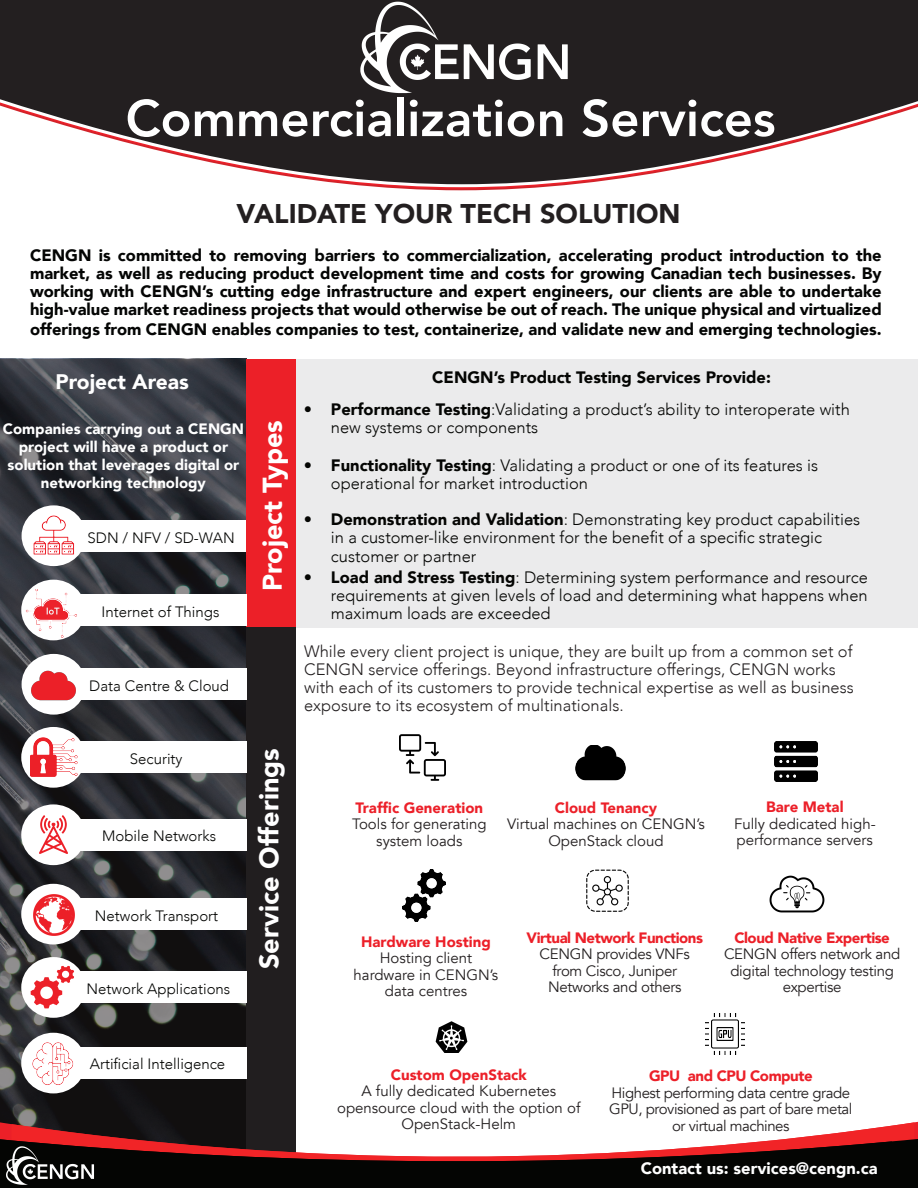
<style>
.page{position:relative;width:918px;height:1188px;background:#fff}
.page>*{position:absolute;margin:0;border:0;box-sizing:border-box;transform-origin:0 0}
.t1{font:800 51px "Avenir";color:#fff}
.t2{font:900 27px "Avenir";color:#fff}
.t3{font:900 27px "Avenir";color:#231f20}
.t4{font:900 21px "Avenir";color:#fff}
.t5{font:300 16.5px/18px "Avenir";color:#040503}
.t6{font:900 16.5px/18px "Avenir";color:#040504;text-align:justify}
.t7{font:300 16.5px/18px "Avenir";color:#231f20}
.t8{font:900 16.5px "Avenir";color:#040503}
.t9{font:900 16.5px "Avenir";color:#fff}
.t10{font:15px/16.5px "Avenir";color:#231f20;text-align:center}
.t11{font:300 15px "Avenir";color:#040503}
.t12{font:15px/16.5px "Avenir";letter-spacing:-.02em;color:#231f20;text-align:center}
.t13{font:900 15px/18px "Avenir";color:#fff;text-align:center}
.t14{font:15px/16.5px "Avenir";letter-spacing:-.03em;color:#231f20;text-align:center}
.t15{font:900 15px "Avenir";letter-spacing:-.03em;color:#ec2029}
.t16{font:900 15px "Avenir";color:#ec2029}
.s1{font-weight:900}
.s2{font-weight:900;color:#ec2029}
</style>
<div class="page">
<svg style="left:0;top:0;width:918px;height:184px;fill:#231f20"></svg>
<img style="left:358px;top:0;width:212px;height:102px">
<div style="left:297px;top:359px;width:621px;height:269px;background:#ebebec"></div>
<img style="left:774px;top:742px;width:43px;height:40px">
<img style="left:403px;top:869px;width:43px;height:52px">
<img style="left:400px;top:734px;width:46px;height:46px">
<img style="left:586px;top:869px;width:43px;height:43px">
<img style="left:575px;top:745px;width:50px;height:36px">
<img style="left:435px;top:1021px;width:33px;height:32px">
<img style="left:705px;top:1014px;width:40px;height:41px">
<svg style="left:0;top:359px;width:247px;height:760px;background:#313237"></svg>
<div style="left:80px;top:520px;width:167px;height:31px;background:#fff"></div>
<div style="left:247px;top:359px;width:49px;height:270px;background:#ec2028"></div>
<div style="left:247px;top:628px;width:49px;height:560px;background:#211e1f"></div>
<svg style="left:0;top:1119px;width:918px;height:18px"></svg>
<svg style="left:11px;top:1122px;width:903px;height:15px"></svg>
<svg style="left:0;top:1137px;width:918px;height:51px"></svg>
<svg style="left:0;top:1139px;width:892px;height:49px;fill:#040503"></svg>
<img style="left:6px;top:1144px;width:88px;height:44px">
<div style="left:22px;top:505px;width:64px;height:61px;background:#fff;border-radius:50%"></div>
<img style="left:29px;top:511px;width:48px;height:46px">
<div style="left:79px;top:594px;width:168px;height:32px;background:#fff"></div>
<div style="left:21px;top:580px;width:65px;height:60px;background:#fff;border-radius:50%"></div>
<div style="left:80px;top:669px;width:167px;height:31px;background:#fff"></div>
<div style="left:22px;top:654px;width:64px;height:61px;background:#fff;border-radius:50%"></div>
<div style="left:79px;top:742px;width:168px;height:31px;background:#fff"></div>
<div style="left:21px;top:727px;width:65px;height:61px;background:#fff;border-radius:50%"></div>
<div style="left:79px;top:819px;width:168px;height:31px;background:#fff"></div>
<div style="left:21px;top:804px;width:65px;height:61px;background:#fff;border-radius:50%"></div>
<div style="left:79px;top:899px;width:168px;height:31px;background:#fff"></div>
<div style="left:21px;top:884px;width:65px;height:61px;background:#fff;border-radius:50%"></div>
<div style="left:79px;top:972px;width:168px;height:31px;background:#fff"></div>
<div style="left:21px;top:957px;width:65px;height:61px;background:#fff;border-radius:50%"></div>
<div style="left:79px;top:1048px;width:168px;height:31px;background:#fff"></div>
<div style="left:21px;top:1033px;width:65px;height:60px;background:#fff;border-radius:50%"></div>
<img style="left:22px;top:589px;width:56px;height:51px">
<img style="left:32px;top:670px;width:44px;height:38px">
<img style="left:31px;top:736px;width:49px;height:49px">
<img style="left:40px;top:816px;width:28px;height:37px">
<img style="left:33px;top:894px;width:41px;height:41px">
<img style="left:31px;top:963px;width:46px;height:51px">
<img style="left:32px;top:1038px;width:48px;height:53px">
<img style="left:769px;top:875px;width:56px;height:38px">
<p class="t1" style="left:126px;top:79px;width:651px">Commercialization Services</p>
<p class="t3" style="left:237px;top:190px;width:445px">VALIDATE YOUR TECH SOLUTION</p>
<p class="t6" style="left:30px;top:246px;width:853px">CENGN is committed to removing barriers to commercialization, accelerating product introduction to the market, as well as reducing product development time and costs for growing Canadian tech businesses. By working with CENGN’s cutting edge infrastructure and expert engineers, our clients are able to undertake high-value market readiness projects that would otherwise be out of reach. The unique physical and virtualized</p>
<p class="t6" style="left:30px;top:319px;width:853px">offerings from CENGN enables companies to test, containerize, and validate new and emerging technologies.</p>
<p class="t4" style="left:56px;top:364px;width:135px">Project Areas</p>
<p class="t13" style="left:3px;top:419px;width:243px">Companies carrying out a CENGN project will have a product or solution that leverages digital or networking technology</p>
<p class="t11" style="left:88px;top:529px;width:149px">SDN / NFV / SD-WAN</p>
<p class="t11" style="left:102px;top:603px;width:119px">Internet of Things</p>
<p class="t2" style="left:249px;top:591px;width:173px;rotate:-90deg">Project Types</p>
<p class="t11" style="left:89px;top:677px;width:141px">Data Centre &amp; Cloud</p>
<p class="t11" style="left:130px;top:750px;width:54px">Security</p>
<p class="t11" style="left:102px;top:827px;width:115px">Mobile Networks</p>
<p class="t11" style="left:95px;top:907px;width:125px">Network Transport</p>
<p class="t11" style="left:87px;top:980px;width:145px">Network Applications</p>
<p class="t2" style="left:246px;top:969px;width:222px;rotate:-90deg">Service Offerings</p>
<p class="t8" style="left:432px;top:363px;width:340px">CENGN’s Product Testing Services Provide:</p>
<p class="t5" style="left:331px;top:401px;width:521px;text-indent:-27px"><span class="s1">• Performance Testing</span>:Validating a product’s ability to interoperate with new systems or components</p>
<p class="t5" style="left:331px;top:456px;width:489px;text-indent:-27px"><span class="s1">• Functionality Testing</span>: Validating a product or one of its features is operational for market introduction</p>
<p class="t5" style="left:331px;top:510px;width:531px;text-indent:-27px"><span class="s1">• Demonstration and Validation</span>: Demonstrating key product capabilities in a customer-like environment for the benefit of a specific strategic</p>
<p class="t5" style="left:331px;top:548px;width:147px">customer or partner</p>
<p class="t5" style="left:331px;top:568px;width:539px;text-align:justify;text-indent:-27px"><span class="s1">• Load and Stress Testing</span>: Determining system performance and resource requirements at given levels of load and determining what happens when maximum loads are exceeded</p>
<p class="t7" style="left:304px;top:642px;width:551px">While every client project is unique, they are built up from a common set of CENGN service offerings. Beyond infrastructure offerings, CENGN works with each of its customers to provide technical expertise as well as business exposure to its ecosystem of multinationals.</p>
<p class="t16" style="left:356px;top:795px;width:129px">Traffic Generation</p>
<p class="t10" style="left:352px;top:816px;width:136px">Tools for generating system loads</p>
<p class="t16" style="left:555px;top:795px;width:104px">Cloud Tenancy</p>
<p class="t10" style="left:507px;top:816px;width:199px">Virtual machines on CENGN’s<br>OpenStack cloud</p>
<p class="t16" style="left:766px;top:794px;width:79px">Bare Metal</p>
<p class="t10" style="left:734px;top:815px;width:143px;text-align:left">Fully dedicated high&shy;performance servers</p>
<p class="t10" style="left:354px;top:934px;width:146px"><span class="s2">Hardware Hosting<br></span>Hosting client hardware in CENGN’s data centres</p>
<p class="t15" style="left:527px;top:925px;width:178px">Virtual Network Functions</p>
<p class="t12" style="left:540px;top:946px;width:152px">CENGN provides VNFs from Cisco, Juniper<br>Networks and others</p>
<p class="t15" style="left:734px;top:925px;width:157px">Cloud Native Expertise</p>
<p class="t12" style="left:724px;top:946px;width:178px">CENGN offers network and digital technology testing expertise</p>
<p class="t11" style="left:90px;top:1055px;width:137px">Artificial Intelligence</p>
<p class="t16" style="left:391px;top:1061px;width:138px">Custom OpenStack</p>
<p class="t10" style="left:337px;top:1083px;width:245px">A fully dedicated Kubernetes opensource cloud with the option of<br>OpenStack-Helm</p>
<p class="t15" style="left:649px;top:1063px;width:165px">GPU and CPU Compute</p>
<p class="t14" style="left:609px;top:1084px;width:245px">Highest performing data centre grade<br>GPU, provisioned as part of bare metal or virtual machines</p>
<p class="t9" style="left:641px;top:1154px;width:238px">Contact us: services@cengn.ca</p>
</div>
